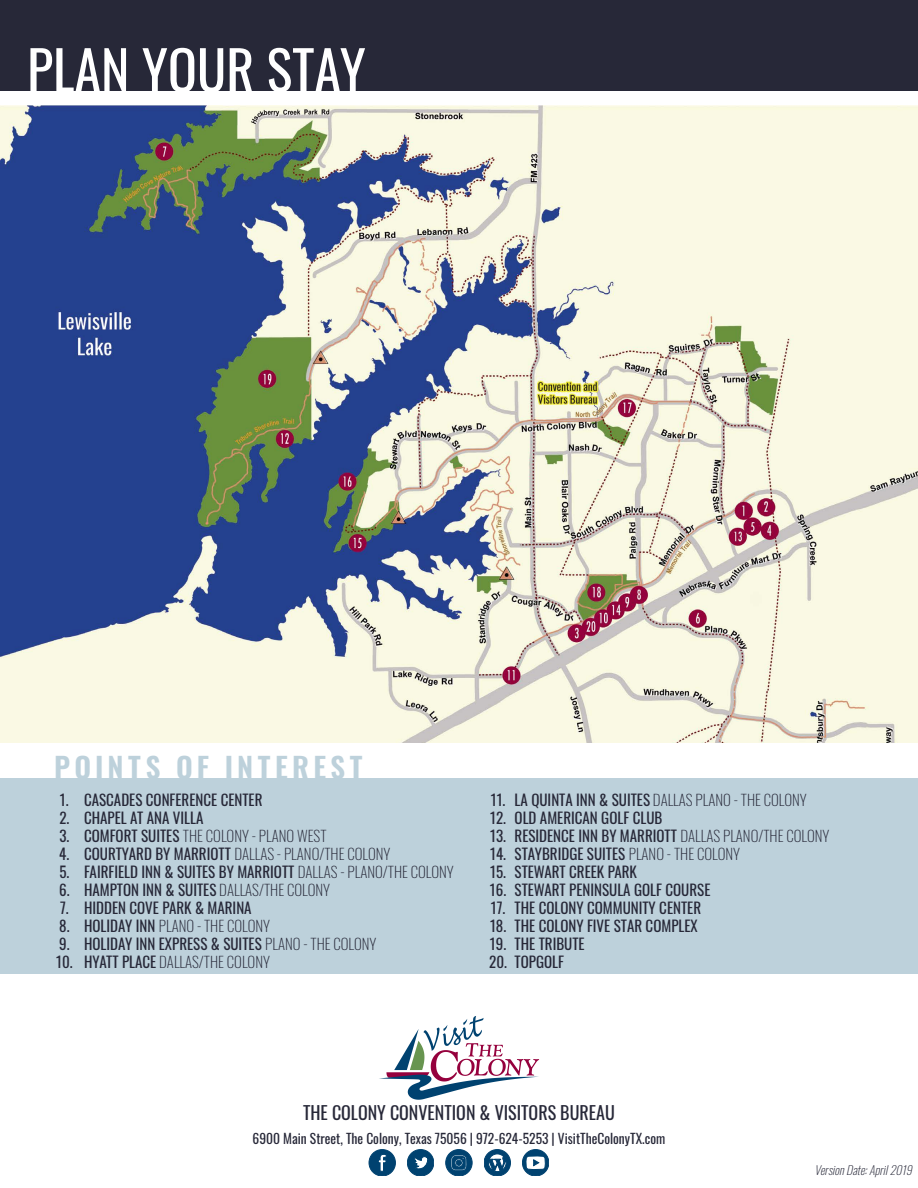
<style>
.page{position:relative;width:918px;height:1188px;background:#fff}
.page>*{position:absolute;margin:0;border:0;box-sizing:border-box;transform-origin:0 0}
.t1{font:54px "Oswald";color:#fff}
.t2{font:600 28.5px "Oswald";letter-spacing:.155em;color:#bdd1db}
.t3{font:18px "Oswald";color:#272838}
.t4{font:15px/18px "Oswald";color:#272838}
.t5{font:200 15px "Oswald";color:#272838}
.t6{font:13.5px "Oswald";color:#272838}
.t7{font:italic 200 12px "Oswald";color:#272838}
.s1{font-weight:200}
.s2{font-weight:400}
</style>
<div class="page">
<svg style="left:379px;top:1016px;width:160px;height:84px"></svg>
<svg style="left:369px;top:1150px;width:26px;height:26px"></svg>
<svg style="left:407px;top:1150px;width:27px;height:26px"></svg>
<svg style="left:446px;top:1150px;width:26px;height:26px"></svg>
<div style="left:484px;top:1150px;width:27px;height:26px;border:1px solid #004270;border-radius:50%"></div>
<svg style="left:484px;top:1150px;width:26px;height:26px"></svg>
<svg style="left:522px;top:1150px;width:27px;height:26px"></svg>
<div style="left:0;top:0;width:918px;height:90px;background:#272838"></div>
<img style="left:0;top:105px;width:918px;height:638px">
<div style="left:0;top:779px;width:918px;height:195px;background:#bdd1db"></div>
<h1 class="t1" style="left:27px;top:22px;width:340px">PLAN YOUR STAY</h1>
<h2 class="t2" style="left:54px;top:753px;width:310px">POINTS OF INTEREST</h2>
<p class="t4" style="left:84px;top:790px;width:177px">CASCADES CONFERENCE CENTER<br>CHAPEL AT ANA VILLA<br>COMFORT SU ITES <span class="s1">THE COLONY</span></p>
<p class="t4" style="left:56px;top:790px;width:18px">1.<br>2.<br>3.<br>4.<br>5.<br>6.<br>7.<br>8.<br>9.<br>10.</p>
<p class="t4" style="left:489px;top:790px;width:19px;text-align:justify">11.<br>12.<br>13.<br>14.<br>15.<br>16.<br>17.<br>18.<br>19.<br>20.</p>
<p class="t4" style="left:515px;top:790px;width:154px">LA QUINTA INN &amp; SUITES <span class="s1">DALLAS</span></p>
<p class="t5" style="left:696px;top:787px;width:15px">PLANO</p>
<p class="t5" style="left:734px;top:787px;width:46px">- THE COLONY</p>
<p class="t4" style="left:515px;top:808px;width:141px">OLD AMERICAN GOLF CLUB<br>RESIDENCE INN BY MARR</p>
<p class="t5" style="left:653px;top:823px;width:43px"><span class="s2">IOTT</span> DALLAS</p>
<p class="t5" style="left:723px;top:823px;width:15px">PLANO</p>
<p class="t5" style="left:758px;top:823px;width:44px">/THE COLONY</p>
<p class="t4" style="left:515px;top:844px;width:129px">STAYBRIDGE SU ITES <span class="s1">PLANO</span></p>
<p class="t5" style="left:667px;top:841px;width:46px">- THE COLONY</p>
<p class="t4" style="left:515px;top:862px;width:197px">STEWART CREEK PARK<br>STEWART PENINSULA GOLF COURSE<br>THE COLONY COMMUNITY CENTER<br>THE COLONY FIVE STAR COMPLEX<br>THE TRIBUTE<br>TOPGOLF</p>
<p class="t5" style="left:252px;top:823px;width:22px">- PLANO</p>
<p class="t5" style="left:297px;top:823px;width:18px">WEST</p>
<p class="t4" style="left:84px;top:844px;width:99px">COURTYAR D BY MARR</p>
<p class="t5" style="left:207px;top:841px;width:43px"><span class="s2">IOTT</span> DALLAS</p>
<p class="t5" style="left:277px;top:841px;width:22px">- PLANO</p>
<p class="t5" style="left:319px;top:841px;width:44px">/THE COLONY</p>
<p class="t4" style="left:84px;top:862px;width:163px">FAIRFIELD INN &amp; SU ITES BY MARR</p>
<p class="t5" style="left:270px;top:859px;width:43px"><span class="s2">IOTT</span> DALLAS</p>
<p class="t5" style="left:340px;top:859px;width:22px">- PLANO</p>
<p class="t5" style="left:383px;top:859px;width:44px">/THE COLONY</p>
<p class="t4" style="left:84px;top:880px;width:151px">HAMPTON INN &amp; SU ITES <span class="s1">DALLAS</span></p>
<p class="t5" style="left:259px;top:877px;width:44px">/THE COLONY</p>
<p class="t4" style="left:84px;top:898px;width:87px">HIDDEN COVE PARK</p>
<p class="t4" style="left:195px;top:898px;width:57px">&amp; MARINA</p>
<p class="t4" style="left:84px;top:916px;width:90px">HOLIDAY INN <span class="s1">PLANO</span></p>
<p class="t4" style="left:84px;top:916px;width:196px;text-indent:113px"><span class="s1">- THE COLONY<br></span>HOLIDAY INN EXPRESS &amp; SU ITES <span class="s1">PLANO</span></p>
<p class="t5" style="left:303px;top:931px;width:39px">- THE COLONY</p>
<p class="t4" style="left:84px;top:952px;width:91px">HYATT PLACE <span class="s1">DALLAS</span></p>
<p class="t5" style="left:199px;top:949px;width:44px">/THE COLONY</p>
<p class="t3" style="left:303px;top:1096px;width:39px">THE COLONY</p>
<p class="t3" style="left:390px;top:1096px;width:47px">CONVENTION</p>
<p class="t3" style="left:480px;top:1096px;width:32px">&amp; VISITO</p>
<p class="t3" style="left:538px;top:1096px;width:78px">RS BUREAU</p>
<p class="t6" style="left:253px;top:1127px;width:414px">6900 MAIN STREET, THE COLONY, TEXAS 75056 | 972-624-5253 | VISITTHECOLONYTX.COM</p>
<p class="t7" style="left:814px;top:1160px;width:103px">VersionDate:April2019</p>
</div>
